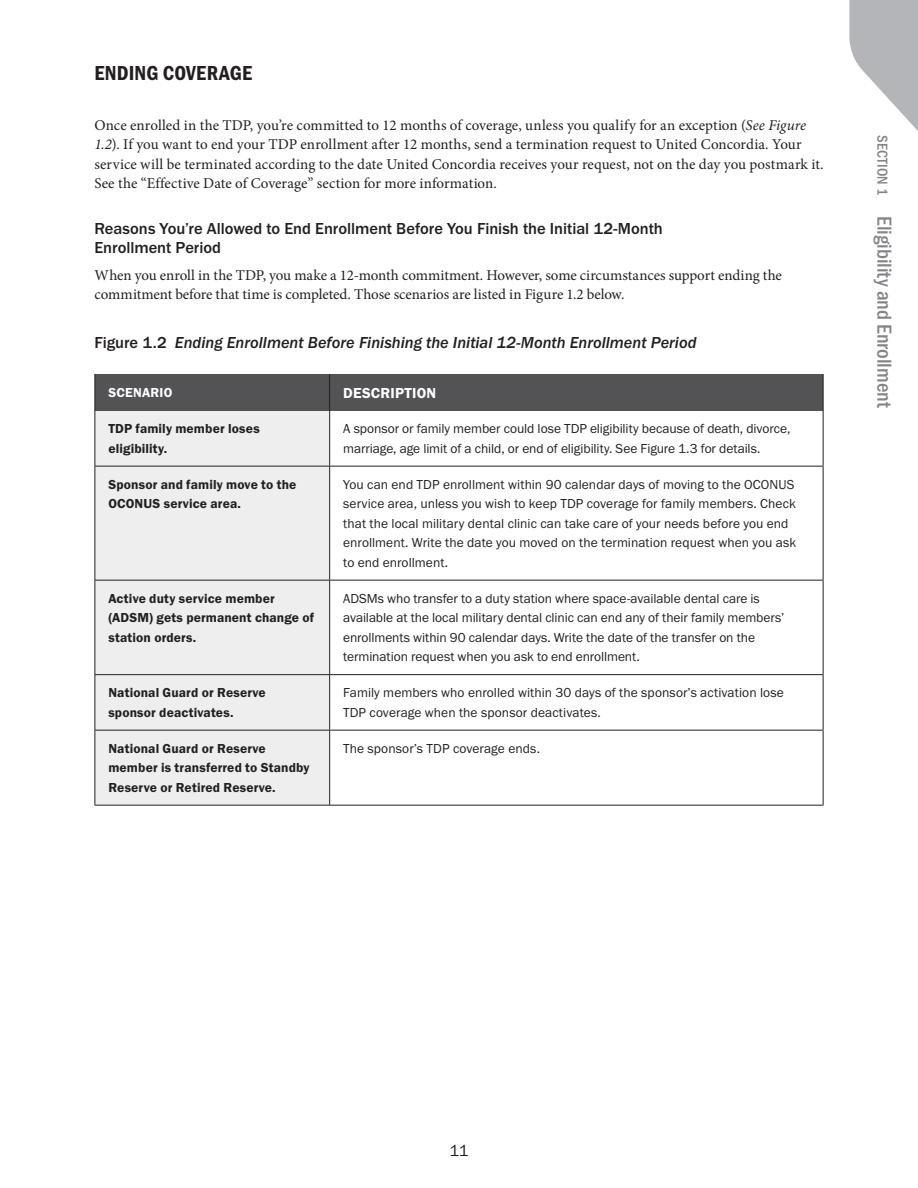
<style>
.page{position:relative;width:918px;height:1188px;background:#fff}
.page>*{position:absolute;margin:0;border:0;box-sizing:border-box;transform-origin:0 0}
.t1{font:500 21px "Franklin Gothic URW Cond";letter-spacing:-.005em;color:#828487}
.S1_-_Span_Column{font:21px "Franklin Gothic URW Con Dem";letter-spacing:.005em;color:#231f20}
.Chart_Title_-_with_no_P{font:500 16.5px/19.5px "Franklin Gothic URW";color:#231f20}
.Chart_Title_-_with_no_P-2{font:16.5px "Franklin Gothic URW Med Ita";color:#231f20}
.t2{font:16.5px "Franklin Gothic URW Boo";color:#231f20}
.Chart_Title_-_with_no_P-3{font:15px/19.5px "Minion Pro";color:#231f20}
.Sidebar_-_P{font:15px/19.5px "Minion Pro";letter-spacing:-.005em;color:#231f20}
.H1_Cells_-_White{font:15px "Franklin Gothic URW Dem";letter-spacing:.015em;color:#fff}
.Body_Copy_-_Cells{font:13.5px/19.5px "Franklin Gothic URW Boo";color:#231f20}
.H2_Cells_-_Black{font:13.5px/19.5px "Franklin Gothic URW Dem";letter-spacing:.01em;color:#231f20}
.Body_Copy_-_Cells-2{font:13.5px/19.5px "Franklin Gothic URW Dem";letter-spacing:.01em;color:#231f20}
.H1_Cells_-_White-2{font:13.5px "Franklin Gothic URW Dem";letter-spacing:.02em;color:#fff}
.s1{font-style:italic}
.s2{font-family:"Franklin Gothic URW";font-weight:500}
.s3{font-size:15px}
</style>
<div class="page">
<svg style="left:849px;top:0;width:69px;height:131px"></svg>
<div style="left:95px;top:374px;width:728px;height:37px;background:#535355"></div>
<div style="left:95px;top:411px;width:234px;height:394px;background:#eeeeef"></div>
<svg style="left:330px;top:411px;width:493px;height:394px"></svg>
<hr style="left:94px;top:374px;width:1px;height:37px;background:#231f20">
<hr style="left:823px;top:374px;width:1px;height:37px;background:#231f20">
<hr style="left:823px;top:411px;width:1px;height:55px;background:#231f20">
<hr style="left:823px;top:467px;width:1px;height:113px;background:#231f20">
<hr style="left:823px;top:581px;width:1px;height:93px;background:#231f20">
<hr style="left:823px;top:675px;width:1px;height:55px;background:#231f20">
<hr style="left:823px;top:731px;width:1px;height:74px;background:#231f20">
<hr style="left:330px;top:805px;width:494px;height:1px;background:#231f20">
<hr style="left:329px;top:374px;width:1px;height:37px;background:#231f20">
<hr style="left:330px;top:466px;width:494px;height:1px;background:#231f20">
<hr style="left:330px;top:580px;width:494px;height:1px;background:#231f20">
<hr style="left:330px;top:674px;width:494px;height:1px;background:#231f20">
<hr style="left:330px;top:730px;width:494px;height:1px;background:#231f20">
<hr style="left:94px;top:411px;width:1px;height:55px;background:#231f20">
<hr style="left:329px;top:411px;width:1px;height:55px;background:#231f20">
<hr style="left:94px;top:466px;width:236px;height:1px;background:#231f20">
<hr style="left:94px;top:467px;width:1px;height:113px;background:#231f20">
<hr style="left:329px;top:467px;width:1px;height:113px;background:#231f20">
<hr style="left:94px;top:580px;width:236px;height:1px;background:#231f20">
<hr style="left:94px;top:581px;width:1px;height:93px;background:#231f20">
<hr style="left:329px;top:581px;width:1px;height:93px;background:#231f20">
<hr style="left:94px;top:674px;width:236px;height:1px;background:#231f20">
<hr style="left:94px;top:675px;width:1px;height:55px;background:#231f20">
<hr style="left:329px;top:675px;width:1px;height:55px;background:#231f20">
<hr style="left:94px;top:730px;width:236px;height:1px;background:#231f20">
<hr style="left:94px;top:731px;width:1px;height:74px;background:#231f20">
<hr style="left:329px;top:731px;width:1px;height:74px;background:#231f20">
<hr style="left:94px;top:805px;width:236px;height:1px;background:#231f20">
<p class="S1_-_Span_Column" style="left:94px;top:59px;width:159px">ENDING COVERAGE</p>
<p class="Chart_Title_-_with_no_P-3" style="left:94px;top:115px;width:731px">Once enrolled in the TDP, you’re committed to 12 months of coverage, unless you qualify for an exception (<span class="s1">See Figure 1.2</span>). If you want to end your TDP enrollment after 12 months, send a termination request to United Concordia. Your service will be terminated according to the date United Concordia receives your request, not on the day you postmark it.<br>See the “Effective Date of Coverage” section for more information.</p>
<p class="Chart_Title_-_with_no_P" style="left:94px;top:218px;width:570px">Reasons You’re Allowed to End Enrollment Before You Finish the Initial 12-Month<br>Enrollment Period</p>
<p class="Sidebar_-_P" style="left:94px;top:265px;width:689px">When you enroll in the TDP, you make a 12-month commitment. However, some circumstances support ending the commitment before that time is completed. Those scenarios are listed in Figure 1.2 below.</p>
<p class="Chart_Title_-_with_no_P-2" style="left:94px;top:332px;width:604px"><span class="s2">Figure 1.2</span> Ending Enrollment Before Finishing the Initial 12-Month Enrollment Period</p>
<p class="H1_Cells_-_White-2" style="left:108px;top:384px;width:66px">SCENARIO</p>
<p class="H1_Cells_-_White" style="left:343px;top:383px;width:95px">DESCRIPTION</p>
<p class="H2_Cells_-_Black" style="left:108px;top:419px;width:153px">TDP family member loses eligibility.</p>
<p class="Body_Copy_-_Cells" style="left:343px;top:419px;width:449px">A sponsor or family member could lose TDP eligibility because of death, divorce, marriage, age limit of a child, or end of eligibility. See Figure 1.3 for details.</p>
<p class="H2_Cells_-_Black" style="left:108px;top:474px;width:190px">Sponsor and family move to the<br>OCONUS service area.</p>
<p class="Body_Copy_-_Cells" style="left:343px;top:474px;width:455px">You can end TDP enrollment within 90 calendar days of moving to the OCONUS service area, unless you wish to keep TDP coverage for family members. Check that the local military dental clinic can take care of your needs before you end enrollment. Write the date you moved on the termination request when you ask to end enrollment.</p>
<p class="Body_Copy_-_Cells-2" style="left:108px;top:588px;width:207px">Active duty service member (ADSM) gets permanent change of station orders.</p>
<p class="Body_Copy_-_Cells" style="left:343px;top:588px;width:443px">ADSMs who transfer to a duty station where space-available dental care is available at the local military dental clinic can end any of their family members’ enrollments within 90 calendar days. Write the date of the transfer on the termination request when you ask to end enrollment.</p>
<p class="H2_Cells_-_Black" style="left:108px;top:683px;width:159px">National Guard or Reserve sponsor deactivates.</p>
<p class="Body_Copy_-_Cells" style="left:343px;top:683px;width:442px">Family members who enrolled within 30 days of the sponsor’s activation lose<br>TDP coverage when the sponsor deactivates.</p>
<p class="H2_Cells_-_Black" style="left:108px;top:738px;width:203px">National Guard or Reserve member is transferred to Standby<br>Reserve or Retired Reserve.</p>
<p class="Body_Copy_-_Cells" style="left:343px;top:738px;width:198px">The sponsor’s TDP coverage ends.</p>
<h1 class="t1" style="left:900px;top:135px;width:274px;rotate:90deg"><span class="s3">SECTION 1</span> Eligibility and Enrollment</h1>
<p class="t2" style="left:449px;top:1140px;width:21px">11</p>
</div>
